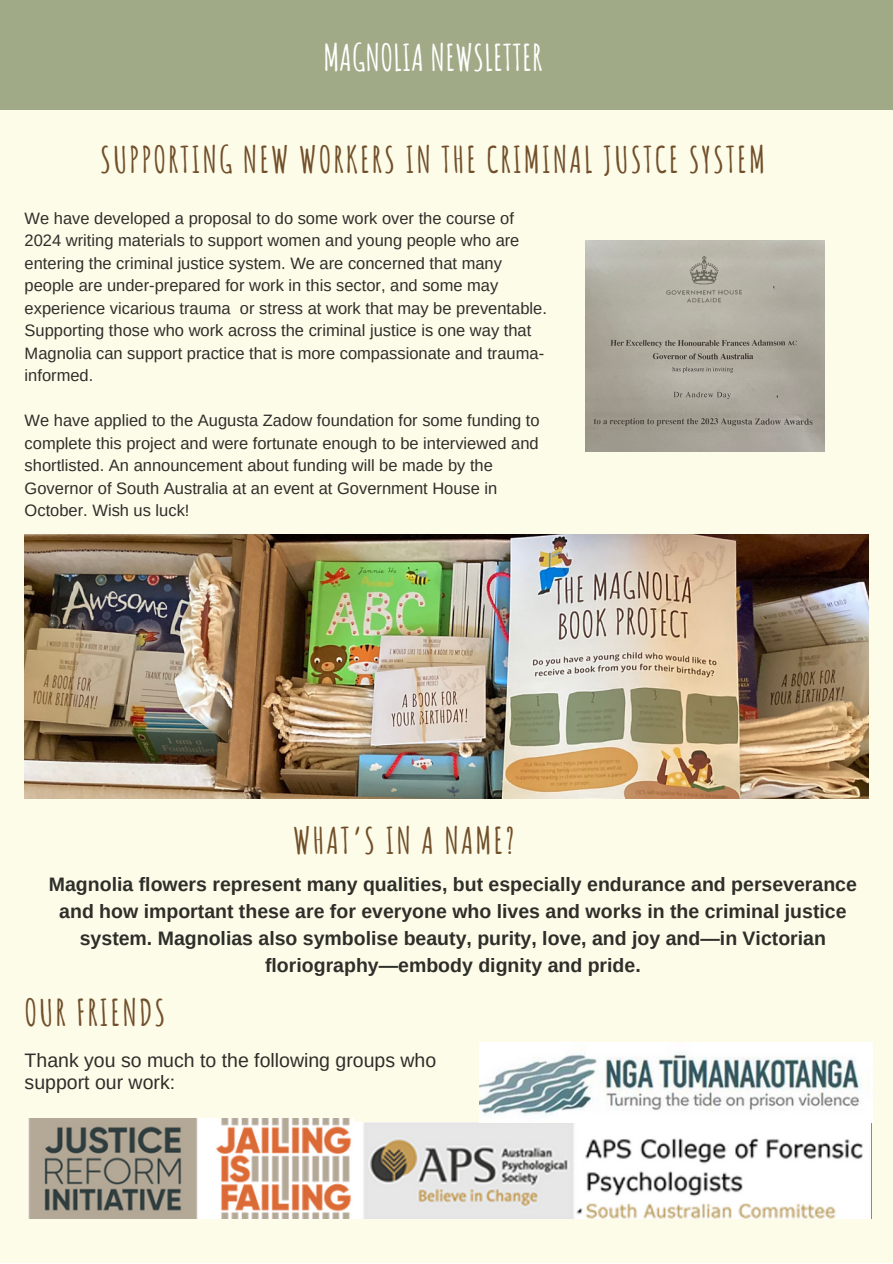
<style>
.page{position:relative;width:893px;height:1264px;background:#fff}
.page>*{position:absolute;margin:0;border:0;box-sizing:border-box;transform-origin:0 0}
.t1{font:700 36px "Amatic SC";letter-spacing:.05em;color:#714f2a}
.t2{font:700 36px "Amatic SC";color:#fff}
.t3{font:700 19.5px/27px "Arimo";color:#2e2e2a;text-align:center}
.t4{font:19.5px/21.3px "Arimo";color:#2e2e2a}
.t5{font:16.5px/22.5px "Arimo";color:#2e2e2a}
</style>
<div class="page">
<div style="left:0;top:0;width:892px;height:1262px;background:#fdfce9"></div>
<img style="left:354px;top:1122px;width:517px;height:96px">
<img style="left:479px;top:1042px;width:393px;height:80px">
<img style="left:28px;top:1118px;width:325px;height:100px">
<img style="left:25px;top:534px;width:843px;height:264px">
<div style="left:0;top:0;width:892px;height:109px;background:#a0aa87"></div>
<img style="left:585px;top:241px;width:239px;height:210px">
<p class="t2" style="left:323px;top:35px;width:221px">MAGNOLIA NEWSLETTER</p>
<p class="t1" style="left:100px;top:137px;width:666px">SUPPORTING NEW WORKERS IN THE CRIMINAL JUSTCE SYSTEM</p>
<p class="t5" style="left:25px;top:207px;width:523px">We have developed a proposal to do some work over the course of 2024 writing materials to support women and young people who are entering the criminal justice system. We are concerned that many people are under-prepared for work in this sector, and some may experience vicarious trauma or stress at work that may be preventable.<br>Supporting those who work across the criminal justice is one way that Magnolia can support practice that is more compassionate and trauma&shy;informed.</p>
<p class="t5" style="left:25px;top:409px;width:516px">We have applied to the Augusta Zadow foundation for some funding to complete this project and were fortunate enough to be interviewed and shortlisted. An announcement about funding will be made by the Governor of South Australia at an event at Government House in October. Wish us luck!</p>
<p class="t1" style="left:293px;top:817px;width:223px">WHAT’S IN A NAME?</p>
<p class="t3" style="left:49px;top:870px;width:809px">Magnolia flowers represent many qualities, but especially endurance and perseverance and how important these are for everyone who lives and works in the criminal justice system. Magnolias also symbolise beauty, purity, love, and joy and—in Victorian floriography—embody dignity and pride.</p>
<p class="t1" style="left:25px;top:989px;width:142px">OUR FRIENDS</p>
<p class="t4" style="left:25px;top:1049px;width:413px">Thank you so much to the following groups who support our work:</p>
</div>
